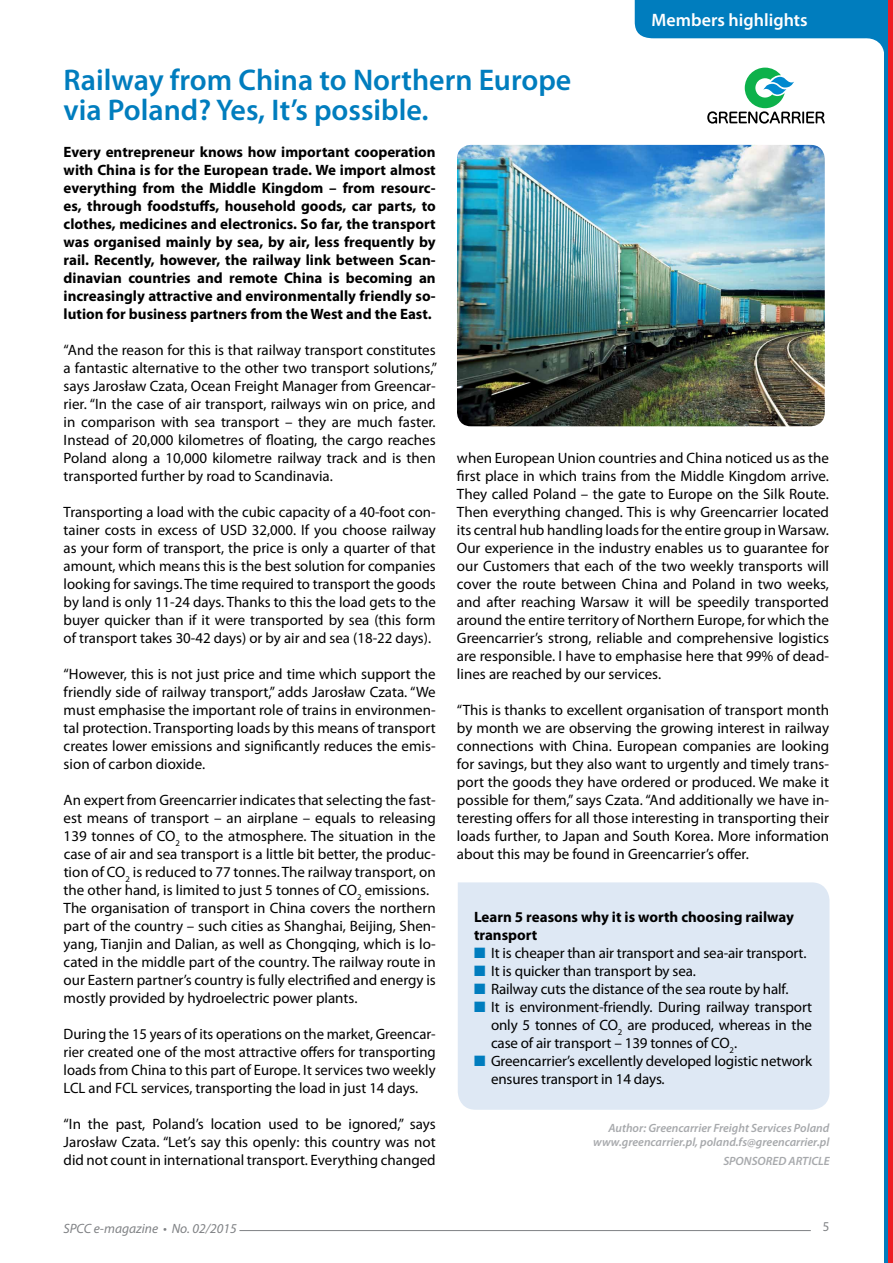
<style>
.page{position:relative;width:893px;height:1263px;background:#fff}
.page>*{position:absolute;margin:0;border:0;box-sizing:border-box;transform-origin:0 0}
.t1{font:600 30px/30px "Myriad Pro";color:#007dbe}
.t2{font:600 18px "Myriad Pro";color:#fff}
.t3{font:15px/18px "Myriad Pro";color:#000;text-align:justify}
.t4{font:700 15px/18px "Myriad Pro";color:#000;text-align:justify}
.t5{font:italic 13.5px "Myriad Pro";color:#808285}
.t6{font:13.5px "Myriad Pro";color:#808285;scale:.95 1}
.t7{font:italic 600 12px/13.5px "Myriad Pro";color:#a7a9ac;text-align:right}
.s1{color:#007dbe}
</style>
<div class="page">
<hr style="left:239px;top:1230px;width:572px;height:1px;background:#808285">
<div style="left:458px;top:882px;width:371px;height:228px;background:#dee8f4"></div>
<div style="left:884px;top:0;width:5px;height:1263px;background:#007dbe"></div>
<hr style="left:889px;top:0;width:4px;height:1263px;background:#ed1d24">
<img style="left:457px;top:145px;width:368px;height:281px">
<svg style="left:635px;top:0;width:249px;height:52px"></svg>
<svg style="left:707px;top:68px;width:118px;height:56px"></svg>
<p class="t2" style="left:652px;top:9px;width:158px">Members highlights</p>
<h1 class="t1" style="left:64px;top:64px;width:509px">Railway from China to Northern Europe via Poland? Yes, It’s possible.</h1>
<p class="t4" style="left:64px;top:143px;width:374px">Every entrepreneur knows how important cooperation with China is for the European trade. We import almost everything from the Middle Kingdom – from resourc&shy;es, through foodstuffs, household goods, car parts, to clothes, medicines and electronics. So far, the transport was organised mainly by sea, by air, less frequently by rail. Recently, however, the railway link between Scan&shy;dinavian countries and remote China is becoming an increasingly attractive and environmentally friendly so&shy;lution for business partners from the West and the East.</p>
<p class="t3" style="left:64px;top:341px;width:375px">“And the reason for this is that railway transport constitutes a fantastic alternative to the other two transport solutions,” says Jarosław Czata, Ocean Freight Manager from Greencar&shy;rier. “In the case of air transport, railways win on price, and in comparison with sea transport – they are much faster.<br>Instead of 20,000 kilometres of floating, the cargo reaches Poland along a 10,000 kilometre railway track and is then transported further by road to Scandinavia.</p>
<p class="t3" style="left:64px;top:503px;width:374px">Transporting a load with the cubic capacity of a 40-foot con&shy;tainer costs in excess of USD 32,000. If you choose railway as your form of transport, the price is only a quarter of that amount, which means this is the best solution for companies looking for savings. The time required to transport the goods by land is only 11-24 days. Thanks to this the load gets to the buyer quicker than if it were transported by sea (this form of transport takes 30-42 days) or by air and sea (18-22 days).</p>
<p class="t3" style="left:64px;top:665px;width:374px">“However, this is not just price and time which support the friendly side of railway transport,” adds Jarosław Czata. “We must emphasise the important role of trains in environmen&shy;tal protection. Transporting loads by this means of transport creates lower emissions and significantly reduces the emis&shy;sion of carbon dioxide.</p>
<p class="t3" style="left:64px;top:791px;width:374px;text-align:left">An expert from Greencarrier indicates that selecting the fast&shy;est means of transport – an airplane – equals to releasing 139 tonnes of CO<sub>2</sub> to the atmosphere. The situation in the case of air and sea transport is a little bit better, the produc&shy;tion of CO<sub>2</sub> is reduced to 77 tonnes. The railway transport, on the other hand, is limited to just 5 tonnes of CO<sub>2</sub> emissions.<br>The organisation of transport in China covers the northern part of the country – such cities as Shanghai, Beijing, Shen&shy;yang, Tianjin and Dalian, as well as Chongqing, which is lo&shy;cated in the middle part of the country. The railway route in our Eastern partner’s country is fully electrified and energy is mostly provided by hydroelectric power plants.</p>
<p class="t3" style="left:64px;top:1025px;width:374px">During the 15 years of its operations on the market, Greencar&shy;rier created one of the most attractive offers for transporting loads from China to this part of Europe. It services two weekly LCL and FCL services, transporting the load in just 14 days.</p>
<p class="t3" style="left:64px;top:1115px;width:374px">“In the past, Poland’s location used to be ignored,” says Jarosław Czata. “Let’s say this openly: this country was not did not count in international transport. Everything changed</p>
<p class="t3" style="left:457px;top:449px;width:374px">when European Union countries and China noticed us as the first place in which trains from the Middle Kingdom arrive.<br>They called Poland – the gate to Europe on the Silk Route.<br>Then everything changed. This is why Greencarrier located its central hub handling loads for the entire group in Warsaw.<br>Our experience in the industry enables us to guarantee for our Customers that each of the two weekly transports will cover the route between China and Poland in two weeks, and after reaching Warsaw it will be speedily transported around the entire territory of Northern Europe, for which the Greencarrier’s strong, reliable and comprehensive logistics are responsible. I have to emphasise here that 99% of dead&shy;lines are reached by our services.</p>
<p class="t3" style="left:457px;top:701px;width:374px">“This is thanks to excellent organisation of transport month by month we are observing the growing interest in railway connections with China. European companies are looking for savings, but they also want to urgently and timely trans&shy;port the goods they have ordered or produced. We make it possible for them,” says Czata. “And additionally we have in&shy;teresting offers for all those interesting in transporting their loads further, to Japan and South Korea. More information about this may be found in Greencarrier’s offer.</p>
<p class="t4" style="left:474px;top:907px;width:322px">Learn 5 reasons why it is worth choosing railway transport</p>
<p class="t3" style="left:474px;top:944px;width:334px"><span class="s1">■</span> It is cheaper than air transport and sea-air transport.</p>
<p class="t3" style="left:474px;top:962px;width:223px"><span class="s1">■</span> It is quicker than transport by sea.</p>
<p class="t3" style="left:474px;top:980px;width:316px"><span class="s1">■</span> Railway cuts the distance of the sea route by half.</p>
<p class="t3" style="left:491px;top:998px;width:323px;text-indent:-17px"><span class="s1">■</span> It is environment-friendly. During railway transport only 5 tonnes of CO<sub>2</sub> are produced, whereas in the case of air transport – 139 tonnes of CO<sub>2</sub>.</p>
<p class="t3" style="left:491px;top:1052px;width:323px;text-indent:-17px"><span class="s1">■</span> Greencarrier’s excellently developed logistic network ensures transport in 14 days.</p>
<p class="t7" style="left:593px;top:1121px;width:238px">Author: Greencarrier Freight Services Poland www.greencarrier.pl, poland.fs@greencarrier.pl</p>
<p class="t7" style="left:723px;top:1154px;width:108px">SPONSORED ARTICLE</p>
<p class="t5" style="left:63px;top:1220px;width:175px">SPCC e-magazine • No. 02/2015</p>
<p class="t6" style="left:823px;top:1218px;width:8px">5</p>
</div>
